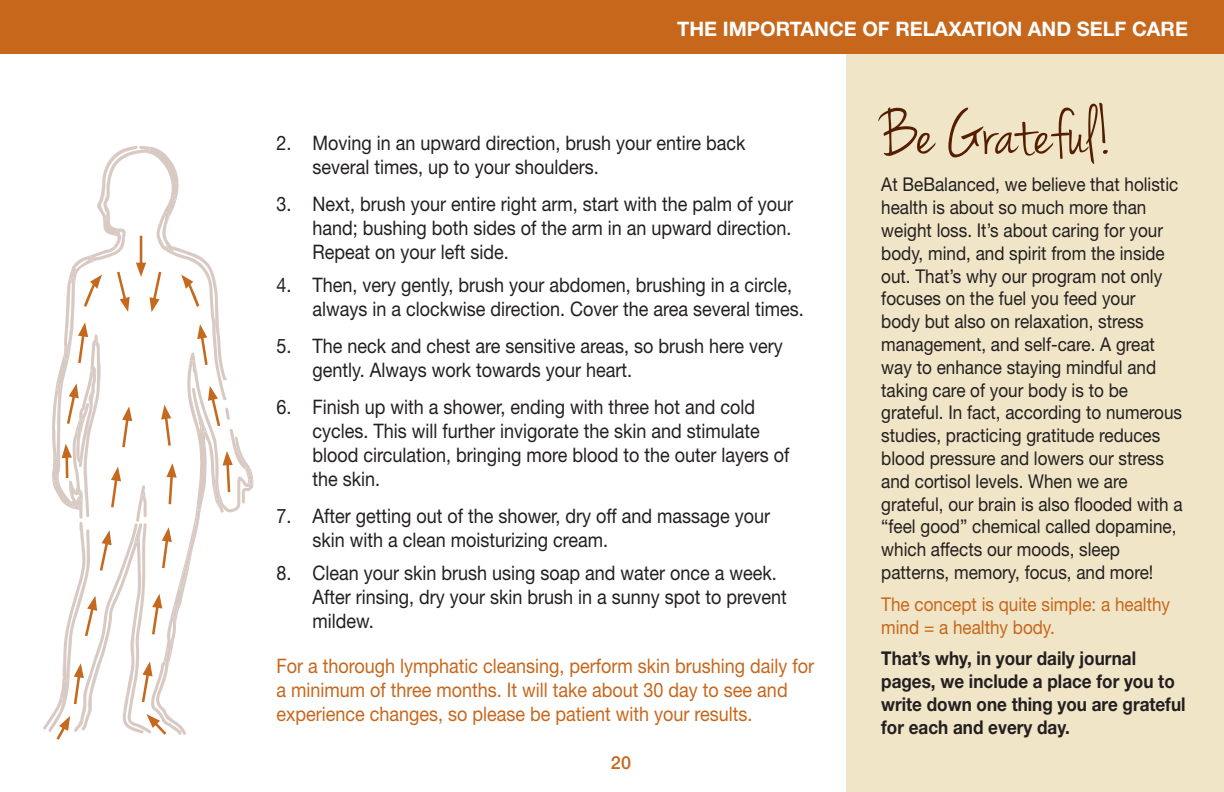
<style>
.page{position:relative;width:1224px;height:792px;background:#fff}
.page>*{position:absolute;margin:0;border:0;box-sizing:border-box;transform-origin:0 0}
.t1{font:72px "Jenna Sue";color:#551e00}
.t2{font:20px/24px "Helvetica Neue LT Std";color:#231f20;scale:.9 1}
.t3{font:20px/24px "Helvetica Neue LT Std";color:#c6671c;scale:.9 1}
.t4{font:700 20px "Helvetica Neue LT Std";color:#fff}
.t5{font:19px/22.8px "Helvetica Neue LT Std";color:#231f20;scale:.9 1}
.t6{font:700 19px/22.8px "Helvetica Neue LT Std";color:#231f20;scale:.9 1}
.t7{font:19px/22.8px "Helvetica Neue LT Std";color:#c6671c;scale:.9 1}
.t8{font:500 18px "Helvetica Neue LT Std";color:#c6671c}
</style>
<div class="page">
<div style="left:847px;top:28px;width:377px;height:764px;background:#f0e5c7"></div>
<div style="left:0;top:0;width:1224px;height:54px;background:#c6671c"></div>
<svg style="left:43px;top:146px;width:210px;height:594px"></svg>
<p class="t4" style="left:677px;top:17px;width:512px">THE IMPORTANCE OF RELAXATION AND SELF CARE</p>
<p class="t2" style="left:312px;top:130px;width:483px;text-indent:-36px">2. Moving in an upward direction, brush your entire back several times, up to your shoulders.</p>
<p class="t2" style="left:312px;top:191px;width:536px;text-align:justify;text-indent:-36px">3. Next, brush your entire right arm, start with the palm of your hand; bushing both sides of the arm in an upward direction.<br>Repeat on your left side.</p>
<p class="t2" style="left:312px;top:272px;width:547px;text-indent:-36px">4. Then, very gently, brush your abdomen, brushing in a circle, always in a clockwise direction. Cover the area several times.</p>
<p class="t2" style="left:312px;top:333px;width:524px;text-indent:-36px">5. The neck and chest are sensitive areas, so brush here very gently. Always work towards your heart.</p>
<p class="t2" style="left:312px;top:394px;width:532px;text-indent:-36px">6. Finish up with a shower, ending with three hot and cold cycles. This will further invigorate the skin and stimulate blood circulation, bringing more blood to the outer layers of the skin.</p>
<p class="t2" style="left:312px;top:503px;width:510px;text-indent:-36px">7. After getting out of the shower, dry off and massage your skin with a clean moisturizing cream.</p>
<p class="t2" style="left:312px;top:560px;width:529px;text-indent:-36px">8. Clean your skin brush using soap and water once a week.<br>After rinsing, dry your skin brush in a sunny spot to prevent mildew.</p>
<p class="t3" style="left:276px;top:653px;width:599px">For a thorough lymphatic cleansing, perform skin brushing daily for a minimum of three months. It will take about 30 day to see and experience changes, so please be patient with your results.</p>
<p class="t8" style="left:611px;top:752px;width:22px">20</p>
<p class="t1" style="left:881px;top:91px;width:234px">Be Grateful!</p>
<p class="t5" style="left:881px;top:173px;width:336px">At BeBalanced, we believe that holistic health is about so much more than weight loss. It’s about caring for your body, mind, and spirit from the inside out. That’s why our program not only focuses on the fuel you feed your<br>body but also on relaxation, stress management, and self-care. A great way to enhance staying mindful and taking care of your body is to be grateful. In fact, according to numerous studies, practicing gratitude reduces blood pressure and lowers our stress and cortisol levels. When we are grateful, our brain is also flooded with a “feel good” chemical called dopamine, which affects our moods, sleep patterns, memory, focus, and more!</p>
<p class="t7" style="left:881px;top:592px;width:322px">The concept is quite simple: a healthy mind = a healthy body.</p>
<p class="t6" style="left:881px;top:647px;width:340px">That’s why, in your daily journal pages, we include a place for you to write down one thing you are grateful for each and every day.</p>
</div>
